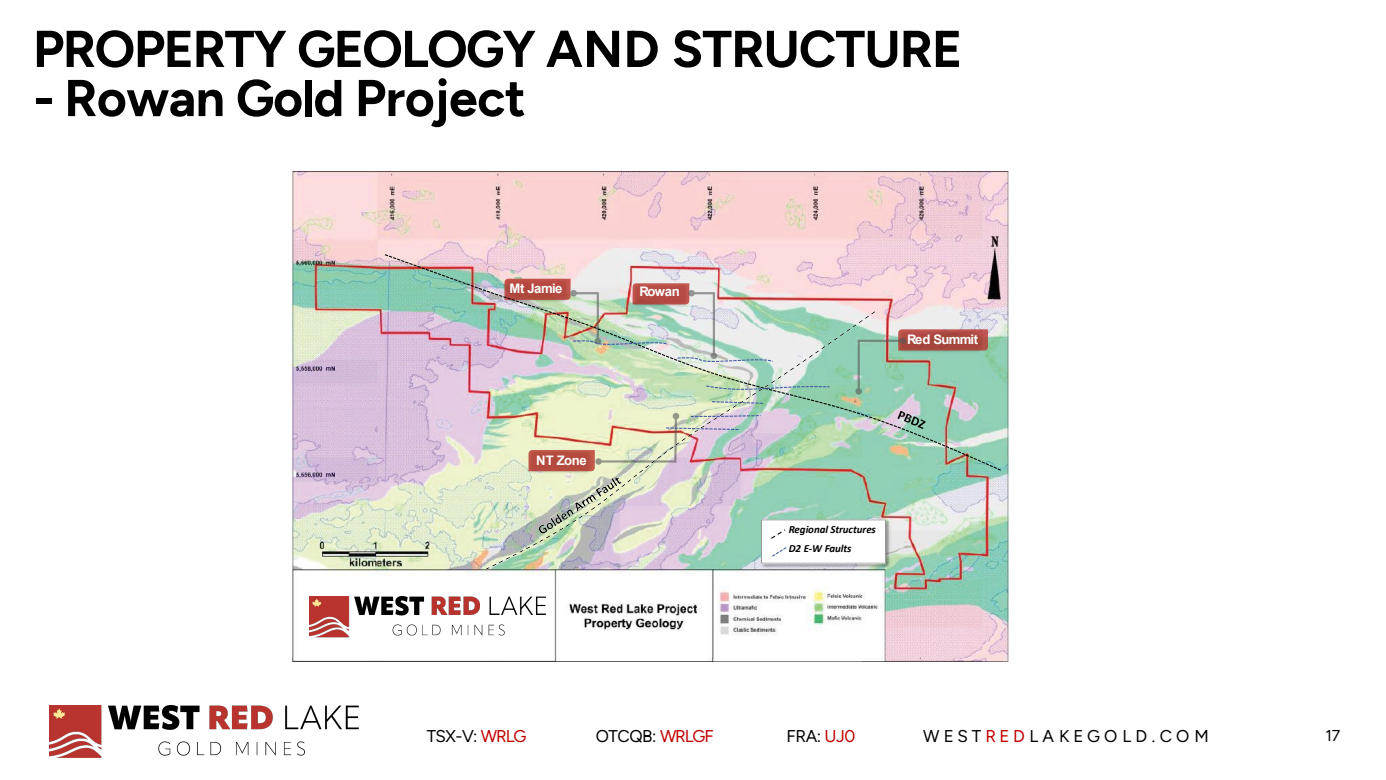
<style>
.page{position:relative;width:1386px;height:780px;background:#fff}
.page>*{position:absolute;margin:0;border:0;box-sizing:border-box;transform-origin:0 0}
.t1{font:700 51.62px "Figtree";letter-spacing:-.02em;color:#000}
.t2{font:17.06px "Figtree";letter-spacing:.24em;color:#000}
.t3{font:17.06px "Figtree";letter-spacing:-.025em;color:#000}
.t4{font:17.06px "Figtree";letter-spacing:-.045em;color:#000}
.t5{font:15.75px "Figtree";color:#000}
.t6{font:700 13.12px "Arial";letter-spacing:-.04em;color:#fff}
.t7{font:700 13.12px "Arial";letter-spacing:-.06em;color:#fff}
.t8{font:italic 700 10.94px/19.2px "Calibri";letter-spacing:-.005em;color:#000}
.s1{color:#c00000}
</style>
<div class="page">
<hr style="left:0;top:0;width:63px;height:1px;background:#fbffff">
<img style="left:292px;top:172px;width:715px;height:489px">
<img style="left:383px;top:253px;width:619px;height:218px">
<img style="left:504px;top:278px;width:270px;height:32px">
<img style="left:758px;top:517px;width:134px;height:53px">
<img style="left:485px;top:310px;width:400px;height:259px">
<svg style="left:897px;top:410px;width:28px;height:19px"></svg>
<img style="left:50px;top:705px;width:309px;height:53px">
<div style="left:299px;top:584px;width:252px;height:63px;background:#fff"></div>
<img style="left:309px;top:596px;width:237px;height:42px">
<h2 class="t1" style="left:33px;top:18px;width:930px">PROPERTY GEOLOGY AND STRUCTURE</h2>
<p class="t1" style="left:33px;top:67px;width:494px">- Rowan Gold Project</p>
<p class="t6" style="left:509px;top:279px;width:55px">Mt Jamie</p>
<p class="t6" style="left:639px;top:282px;width:42px">Rowan</p>
<p class="t6" style="left:536px;top:450px;width:52px">NT Zone</p>
<p class="t7" style="left:907px;top:330px;width:72px">Red Summit</p>
<p class="t8" style="left:788px;top:519px;width:89px">Regional Structures<br>D2 E-W Faults</p>
<p class="t3" style="left:426px;top:726px;width:101px">TSX-V: <span class="s1">WRLG</span></p>
<p class="t4" style="left:595px;top:726px;width:120px">OTCQB: <span class="s1">WRLGF</span></p>
<p class="t3" style="left:786px;top:726px;width:70px">FRA: <span class="s1">UJ0</span></p>
<p class="t2" style="left:923px;top:726px;width:287px">WEST<span class="s1">RED</span>LAKEGOLD.COM</p>
<p class="t5" style="left:1324px;top:726px;width:16px">17</p>
</div>
